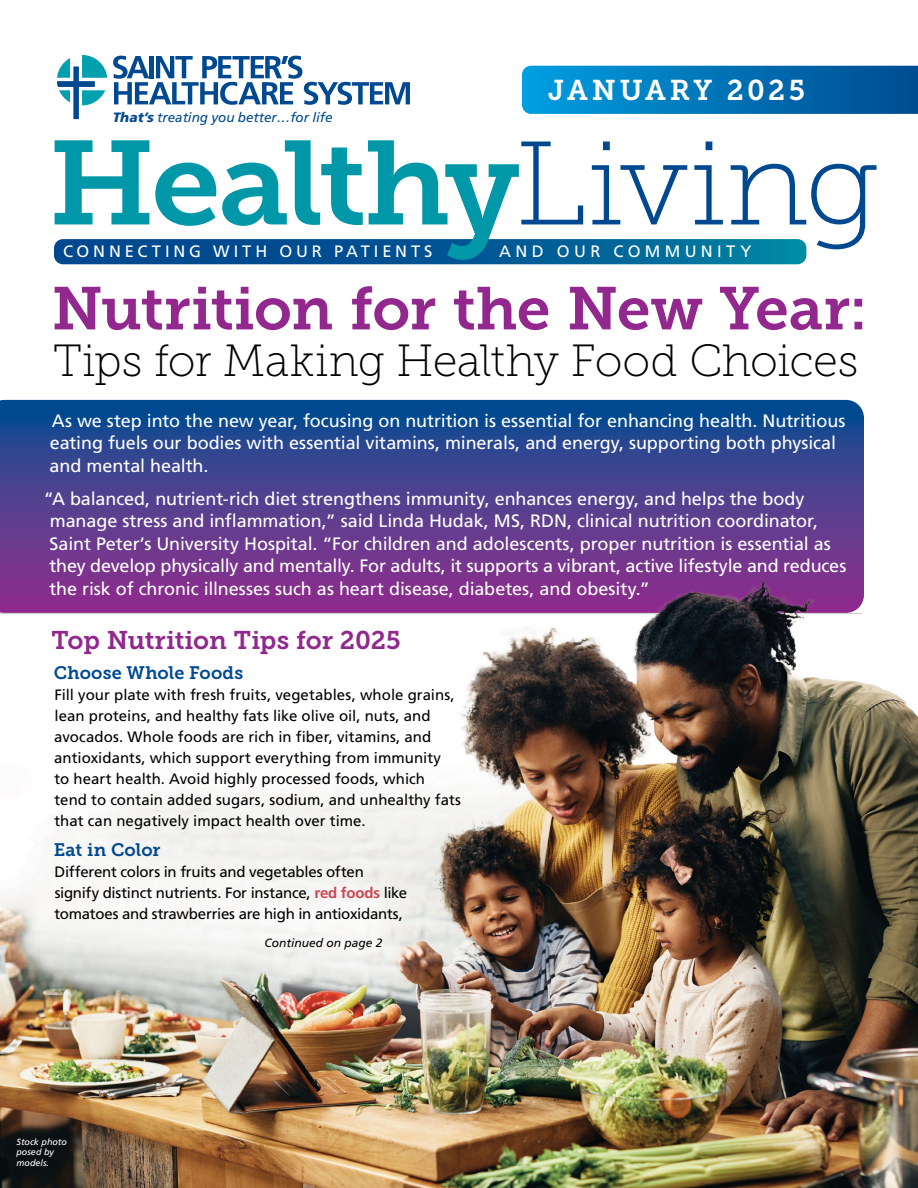
<style>
.page{position:relative;width:918px;height:1188px;background:#fff}
.page>*{position:absolute;margin:0;border:0;box-sizing:border-box;transform-origin:0 0}
.t1{font:132.75px "Museo Slab 700";color:#0098a8;scale:.95 1}
.t2{font:118.5px "Museo Slab 700";letter-spacing:-.035em;color:#0098a8;scale:1.06 1}
.t3{font:118.5px "Museo Slab 100";letter-spacing:-.005em;color:#004990;scale:1.06 1}
.t4{font:60px "Museo Slab 700";letter-spacing:-.015em;color:#92278e}
.t5{font:45px "Museo Slab 100";letter-spacing:-.015em;color:#000}
.t6{font:28.5px "Museo Slab 700";letter-spacing:.125em;color:#fff}
.t7{font:25.5px "Museo Slab 700";letter-spacing:-.01em;color:#92278e}
.t8{font:18px/22.5px "Frutiger LT Std";letter-spacing:-.005em;color:#fff}
.t9{font:18px "Museo Slab 700";letter-spacing:.005em;color:#004990}
.t10{font:16.5px "Frutiger LT Std";letter-spacing:.235em;color:#fff}
.t11{font:16.5px "Frutiger LT Std";letter-spacing:.265em;color:#fff}
.t12{font:15px/21px "Frutiger LT Std";color:#000}
.t13{font:15px/21px "Frutiger LT Std";letter-spacing:-.02em;color:#000}
.t14{font:italic 13.5px "Frutiger LT Std";color:#004990}
.t15{font:italic 12px "Frutiger LT Std";color:#000}
.t16{font:italic 9px/10.5px "Frutiger LT Std";color:#fff}
.s1{font-weight:900}
.s2{font-weight:700;color:#ce4753}
</style>
<div class="page">
<svg style="left:0;top:400px;width:864px;height:174px;background:#44418f"></svg>
<svg style="left:57px;top:55px;width:50px;height:64px"></svg>
<svg style="left:113px;top:56px;width:297px;height:49px"></svg>
<svg style="left:54px;top:239px;width:752px;height:25px;background:#015c96"></svg>
<svg style="left:522px;top:66px;width:396px;height:48px;background:#0175b8"></svg>
<img style="left:0;top:574px;width:918px;height:614px">
<div style="left:862px;top:605px;width:56px;height:18px;background:#fff"></div>
<p class="t14" style="left:113px;top:110px;width:221px"><span class="s1">That’s</span> treating you better…for life</p>
<h3 class="t6" style="left:548px;top:74px;width:259px">JANUARY 2025</h3>
<h2 class="t2" style="left:48px;top:116px;width:381px">Health</h2>
<p class="t10" style="left:63px;top:242px;width:371px">CONNECTING WITH OUR PATIENTS</p>
<h2 class="t3" style="left:515px;top:120px;width:346px">Living</h2>
<h1 class="t1" style="left:444px;top:111px;width:82px">y</h1>
<p class="t11" style="left:499px;top:242px;width:254px">AND OUR COMMUNITY</p>
<h3 class="t4" style="left:52px;top:275px;width:817px">Nutrition for the New Year:</h3>
<h3 class="t5" style="left:53px;top:336px;width:807px">Tips for Making Healthy Food Choices</h3>
<p class="t8" style="left:50px;top:409px;width:797px">As we step into the new year, focusing on nutrition is essential for enhancing health. Nutritious eating fuels our bodies with essential vitamins, minerals, and energy, supporting both physical and mental health.</p>
<p class="t8" style="left:49px;top:487px;width:798px;text-indent:-6px">“A balanced, nutrient-rich diet strengthens immunity, enhances energy, and helps the body manage stress and inflammation,” said Linda Hudak, MS, RDN, clinical nutrition coordinator, Saint Peter’s University Hospital. “For children and adolescents, proper nutrition is essential as they develop physically and mentally. For adults, it supports a vibrant, active lifestyle and reduces the risk of chronic illnesses such as heart disease, diabetes, and obesity.”</p>
<h3 class="t7" style="left:52px;top:625px;width:351px">Top Nutrition Tips for 2025</h3>
<p class="t9" style="left:54px;top:662px;width:191px">Choose Whole Foods</p>
<p class="t12" style="left:54px;top:684px;width:408px">Fill your plate with fresh fruits, vegetables, whole grains, lean proteins, and healthy fats like olive oil, nuts, and avocados. Whole foods are rich in fiber, vitamins, and antioxidants, which support everything from immunity<br>to heart health. Avoid highly processed foods, which tend to contain added sugars, sodium, and unhealthy fats that can negatively impact health over time.</p>
<p class="t9" style="left:54px;top:839px;width:108px">Eat in Color</p>
<p class="t13" style="left:54px;top:861px;width:354px">Different colors in fruits and vegetables often signify distinct nutrients. For instance, <span class="s2">red foods</span> like tomatoes and strawberries are high in antioxidants,</p>
<p class="t15" style="left:264px;top:935px;width:120px">Continued on page 2</p>
<p class="t16" style="left:16px;top:1136px;width:52px">Stock photo posed by models.</p>
</div>
